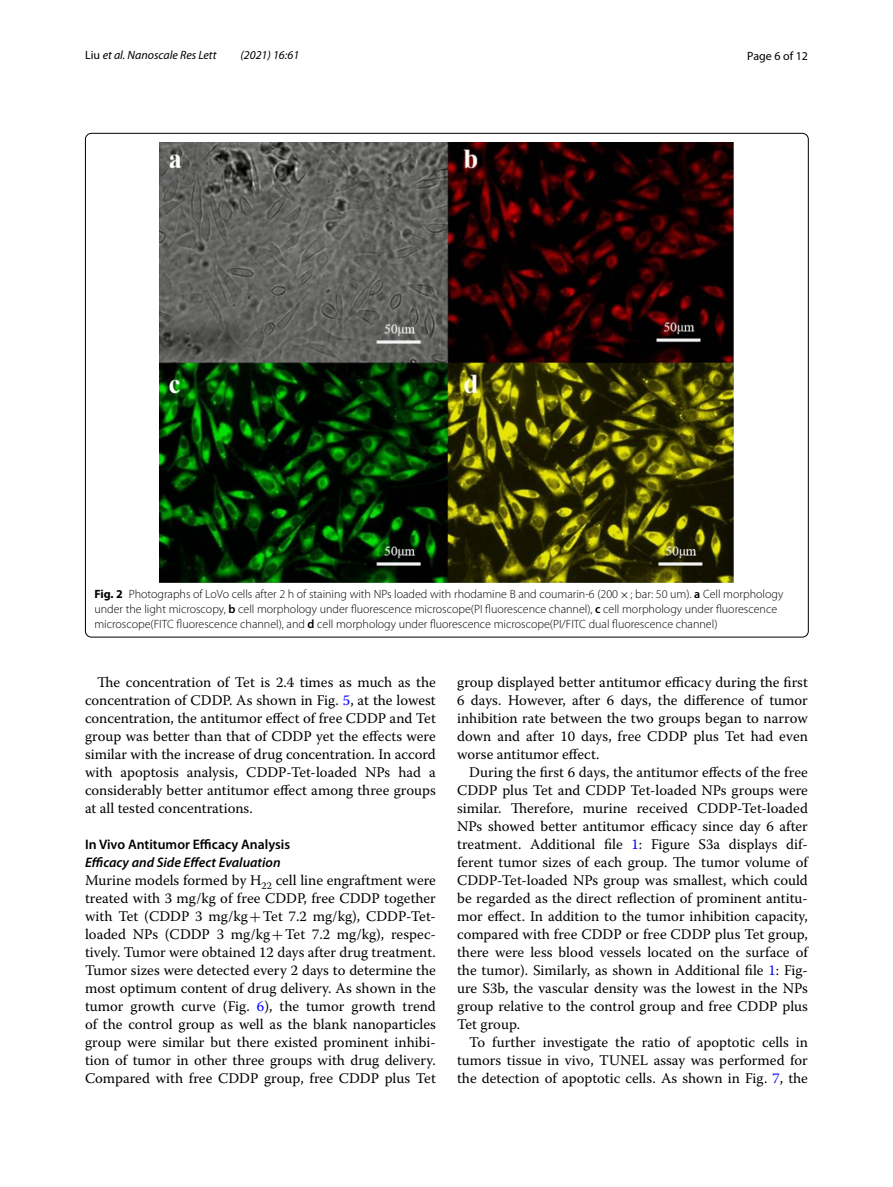
<style>
.page{position:relative;width:893px;height:1187px;background:#fff}
.page>*{position:absolute;margin:0;border:0;box-sizing:border-box;transform-origin:0 0}
.t1{font:14.7px/18px "Warnock Pro";color:#000;text-align:justify}
.t2{font:600 13.8px "Myriad Pro";color:#000}
.t3{font:italic 600 13.8px "Myriad Pro";color:#000}
.t4{font:300 12px/15px "Myriad Pro";color:#000}
.t5{font:italic 12px "Myriad Pro";color:#000}
.t6{font:12px "Myriad Pro";color:#000}
.s1{font-style:normal}
.s2{font-weight:700}
.s3{font-family:"MTSY";font-weight:400}
.s4{font-weight:600}
.s5{color:#00f}
.s6{font-family:"MTSY"}
</style>
<div class="page">
<img style="left:160px;top:142px;width:574px;height:440px">
<p class="t5" style="left:85px;top:48px;width:133px"><span class="s1">Liu</span> et al. Nanoscale Res Lett</p>
<p class="t5" style="left:240px;top:48px;width:60px">(2021) 16:61</p>
<p class="t6" style="left:747px;top:48px;width:62px">Page 6 of 12</p>
<p class="t4" style="left:94px;top:586px;width:690px"><span class="s2">Fig. 2</span> Photographs of LoVo cells after 2 h of staining with NPs loaded with rhodamine B and coumarin-6 (200<span class="s3">×</span>; bar: 50 um). <span class="s4">a</span> Cell morphology under the light microscopy, <span class="s4">b</span> cell morphology under fluorescence microscope(PI fluorescence channel), <span class="s4">c</span> cell morphology under fluorescence microscope(FITC fluorescence channel), and <span class="s4">d</span> cell morphology under fluorescence microscope(PI/FITC dual fluorescence channel)</p>
<p class="t1" style="left:85px;top:672px;width:352px;text-indent:12px">The concentration of Tet is 2.4 times as much as the concentration of CDDP. As shown in Fig. <span class="s5">5</span>, at the lowest concentration, the antitumor effect of free CDDP and Tet group was better than that of CDDP yet the effects were similar with the increase of drug concentration. In accord with apoptosis analysis, CDDP-Tet-loaded NPs had a considerably better antitumor effect among three groups at all tested concentrations.</p>
<p class="t2" style="left:85px;top:835px;width:207px">In Vivo Antitumor Efficacy Analysis</p>
<p class="t3" style="left:85px;top:853px;width:197px">Efficacy and Side Effect Evaluation</p>
<p class="t1" style="left:85px;top:870px;width:352px">Murine models formed by H<sub>22</sub> cell line engraftment were treated with 3 mg/kg of free CDDP, free CDDP together with Tet (CDDP 3 mg/kg<span class="s6">+</span>Tet 7.2 mg/kg), CDDP-Tet&shy;loaded NPs (CDDP 3 mg/kg<span class="s6">+</span>Tet 7.2 mg/kg), respec&shy;tively. Tumor were obtained 12 days after drug treatment.<br>Tumor sizes were detected every 2 days to determine the most optimum content of drug delivery. As shown in the tumor growth curve (Fig. <span class="s5">6</span>), the tumor growth trend of the control group as well as the blank nanoparticles group were similar but there existed prominent inhibi&shy;tion of tumor in other three groups with drug delivery.<br>Compared with free CDDP group, free CDDP plus Tet</p>
<p class="t1" style="left:457px;top:672px;width:352px">group displayed better antitumor efficacy during the first 6 days. However, after 6 days, the difference of tumor inhibition rate between the two groups began to narrow down and after 10 days, free CDDP plus Tet had even worse antitumor effect.</p>
<p class="t1" style="left:457px;top:762px;width:352px;text-indent:12px">During the first 6 days, the antitumor effects of the free CDDP plus Tet and CDDP Tet-loaded NPs groups were similar. Therefore, murine received CDDP-Tet-loaded NPs showed better antitumor efficacy since day 6 after treatment. Additional file <span class="s5">1</span>: Figure S3a displays dif&shy;ferent tumor sizes of each group. The tumor volume of CDDP-Tet-loaded NPs group was smallest, which could be regarded as the direct reflection of prominent antitu&shy;mor effect. In addition to the tumor inhibition capacity, compared with free CDDP or free CDDP plus Tet group, there were less blood vessels located on the surface of the tumor). Similarly, as shown in Additional file <span class="s5">1</span>: Fig&shy;ure S3b, the vascular density was the lowest in the NPs group relative to the control group and free CDDP plus Tet group.</p>
<p class="t1" style="left:457px;top:1032px;width:352px;text-indent:12px">To further investigate the ratio of apoptotic cells in tumors tissue in vivo, TUNEL assay was performed for the detection of apoptotic cells. As shown in Fig. <span class="s5">7</span>, the</p>
</div>
